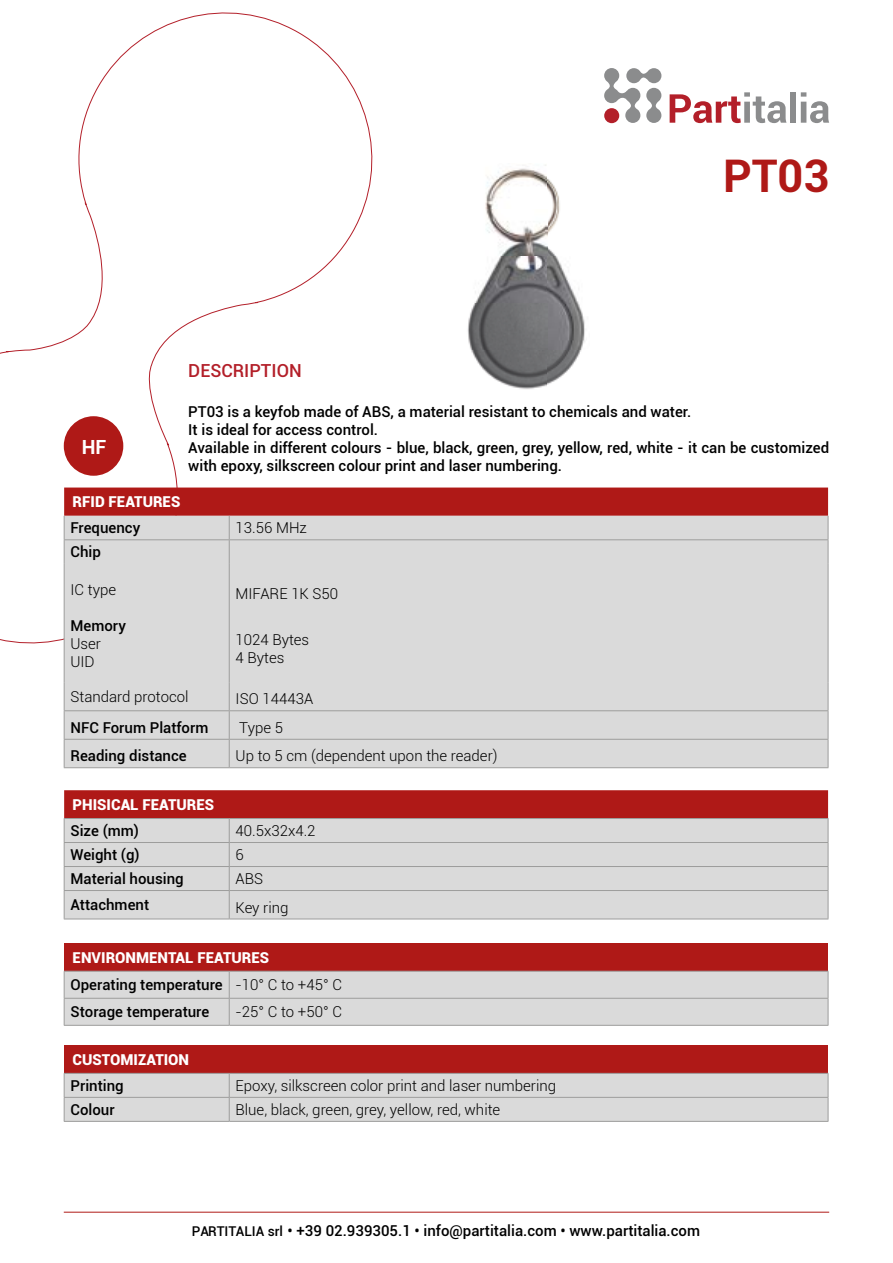
<style>
.page{position:relative;width:893px;height:1263px;background:#fff}
.page>*{position:absolute;margin:0;border:0;box-sizing:border-box;transform-origin:0 0}
.t1{font:700 45px "Roboto";color:#af1917}
.t2{font:700 19.5px "Roboto";color:#fff}
.t3{font:500 18px "Roboto";color:#b31f29}
.t4{font:500 15px/18px "Roboto";color:#000}
.t5{font:300 15px/18px "Roboto";color:#000}
.t6{font:900 15px "Roboto";color:#fff}
.s1{font-weight:900;color:#fff}
.s2{font-weight:300}
.s3{font-size:13.5px}
</style>
<div class="page">
<svg style="left:0;top:12px;width:373px;height:652px"></svg>
<div style="left:340px;top:263px;width:51px;height:27px;background:#fff"></div>
<hr style="left:229px;top:919px;width:599px;height:1px;background:#9d9d9c">
<hr style="left:64px;top:919px;width:165px;height:1px;background:#9d9d9c">
<svg style="left:64px;top:790px;width:765px;height:129px;background:#ceaead"></svg>
<hr style="left:64px;top:1212px;width:765px;height:1px;background:#af1917">
<svg style="left:670px;top:92px;width:116px;height:31px"></svg>
<div style="left:790px;top:92px;width:6px;height:31px;background:#8b8c8d"></div>
<svg style="left:801px;top:92px;width:28px;height:31px"></svg>
<svg style="left:604px;top:68px;width:57px;height:55px"></svg>
<div style="left:65px;top:564px;width:763px;height:203px;background:#dadada"></div>
<hr style="left:64px;top:564px;width:1px;height:118px;background:#9d9d9c">
<hr style="left:64px;top:739px;width:165px;height:1px;background:#9d9d9c">
<svg style="left:64px;top:682px;width:1px;height:85px"></svg>
<hr style="left:229px;top:739px;width:599px;height:1px;background:#9d9d9c">
<hr style="left:64px;top:767px;width:165px;height:1px;background:#9d9d9c">
<hr style="left:229px;top:767px;width:599px;height:1px;background:#9d9d9c">
<hr style="left:64px;top:710px;width:165px;height:1px;background:#9d9d9c">
<hr style="left:229px;top:710px;width:599px;height:1px;background:#9d9d9c">
<hr style="left:229px;top:564px;width:1px;height:118px;background:#9d9d9c">
<svg style="left:229px;top:682px;width:1px;height:85px"></svg>
<svg style="left:64px;top:487px;width:765px;height:77px;background:#c99392"></svg>
<hr style="left:828px;top:564px;width:1px;height:118px;background:#9d9d9c">
<svg style="left:828px;top:682px;width:1px;height:85px"></svg>
<div style="left:64px;top:1045px;width:764px;height:28px;background:#af1917"></div>
<hr style="left:64px;top:1121px;width:165px;height:1px;background:#9d9d9c">
<hr style="left:229px;top:1121px;width:599px;height:1px;background:#9d9d9c">
<svg style="left:64px;top:1073px;width:765px;height:48px;background:#d6d6d6"></svg>
<div style="left:64px;top:943px;width:764px;height:28px;background:#af1917"></div>
<hr style="left:64px;top:1025px;width:165px;height:1px;background:#9d9d9c">
<hr style="left:229px;top:1025px;width:599px;height:1px;background:#9d9d9c">
<svg style="left:64px;top:971px;width:765px;height:54px;background:#d7d7d7"></svg>
<div style="left:64px;top:416px;width:59px;height:60px;background:#af1917;border-radius:50%"></div>
<img style="left:467px;top:165px;width:118px;height:224px">
<h2 class="t2" style="left:82px;top:433px;width:26px">HF</h2>
<h1 class="t1" style="left:723px;top:144px;width:108px">PT03</h1>
<p class="t3" style="left:188px;top:358px;width:115px">DESCRIPTION</p>
<p class="t4" style="left:188px;top:402px;width:642px">PT03 is a keyfob made of ABS, a material resistant to chemicals and water.<br>It is ideal for access control.<br>Available in different colours - blue, black, green, grey, yellow, red, white - it can be customized with epoxy, silkscreen colour print and laser numbering.</p>
<p class="t6" style="left:73px;top:491px;width:109px">RFID FEATURES</p>
<p class="t4" style="left:71px;top:518px;width:71px">Frequency</p>
<p class="t5" style="left:236px;top:519px;width:73px">13.56 MHz</p>
<p class="t4" style="left:71px;top:542px;width:32px">Chip</p>
<p class="t5" style="left:71px;top:580px;width:47px">IC type</p>
<p class="t4" style="left:71px;top:616px;width:57px">Memory</p>
<p class="t5" style="left:71px;top:634px;width:32px">User<br>UID</p>
<p class="t5" style="left:236px;top:584px;width:104px">MIFARE 1K S50</p>
<p class="t5" style="left:236px;top:630px;width:75px">1024 Bytes<br>4 Bytes</p>
<p class="t5" style="left:71px;top:687px;width:120px">Standard protocol</p>
<p class="t5" style="left:236px;top:689px;width:79px">ISO 14443A</p>
<p class="t4" style="left:71px;top:718px;width:139px">NFC Forum Platform</p>
<p class="t5" style="left:239px;top:718px;width:45px">Type 5</p>
<p class="t4" style="left:71px;top:746px;width:118px">Reading distance</p>
<p class="t5" style="left:236px;top:746px;width:263px">Up to 5 cm (dependent upon the reader)</p>
<p class="t6" style="left:73px;top:794px;width:143px">PHISICAL FEATURES</p>
<p class="t4" style="left:71px;top:821px;width:70px">Size (mm)</p>
<p class="t5" style="left:236px;top:821px;width:82px">40.5x32x4.2</p>
<p class="t4" style="left:71px;top:845px;width:71px">Weight (g)</p>
<p class="t5" style="left:236px;top:845px;width:10px">6</p>
<p class="t4" style="left:71px;top:869px;width:115px">Material housing</p>
<p class="t5" style="left:236px;top:869px;width:29px">ABS</p>
<p class="t4" style="left:71px;top:895px;width:80px">Attachment</p>
<p class="t5" style="left:236px;top:898px;width:54px">Key ring</p>
<p class="t4" style="left:71px;top:943px;width:273px;line-height:27.3px"><span class="s1">ENVIRONMENTAL FEATURES<br></span>Operating temperature <span class="s2">-10° C to +45° C<br></span>Storage temperature</p>
<p class="t5" style="left:236px;top:1002px;width:108px">-25° C to +50° C</p>
<p class="t6" style="left:73px;top:1049px;width:118px">CUSTOMIZATION</p>
<p class="t4" style="left:71px;top:1076px;width:55px">Printing</p>
<p class="t5" style="left:236px;top:1076px;width:322px">Epoxy, silkscreen color print and laser numbering</p>
<p class="t4" style="left:71px;top:1100px;width:46px">Colour</p>
<p class="t5" style="left:236px;top:1100px;width:266px">Blue, black, green, grey, yellow, red, white</p>
<p class="t4" style="left:192px;top:1221px;width:510px"><span class="s3">PARTITALIA srl</span> • +39 02.939305.1 • info@partitalia.com • www.partitalia.com</p>
</div>
